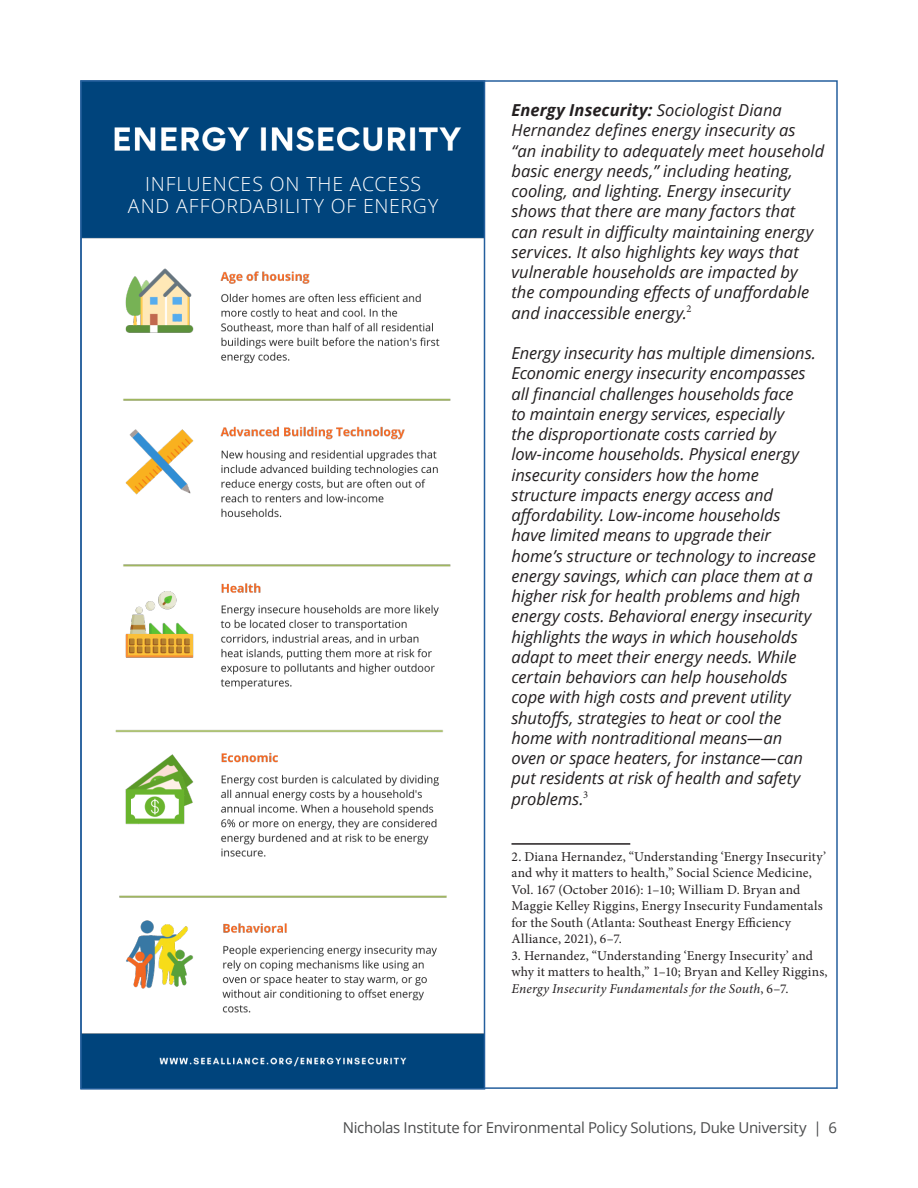
<style>
.page{position:relative;width:918px;height:1188px;background:#fff}
.page>*{position:absolute;margin:0;border:0;box-sizing:border-box;transform-origin:0 0}
.t1{font:300 19.5px/22.5px "Open Sans";letter-spacing:.04em;color:#fff;text-align:center}
.t2{font:italic 16.5px/20.2px "Open Sans";letter-spacing:-.005em;color:#231f20}
.t3{font:15px "Open Sans";letter-spacing:-.02em;color:#4b4c4d}
.t4{font:13.5px/16.5px "Minion Pro";letter-spacing:.01em;color:#231f20}
.s1{font-weight:700}
.s2{font-style:italic}
</style>
<div class="page">
<hr style="left:512px;top:843px;width:118px;height:2px;background:#231f20">
<img style="left:83px;top:83px;width:399px;height:1004px">
<div style="left:80px;top:80px;width:405px;height:1010px;border:2px solid #245f9d"></div>
<div style="left:105px;top:165px;width:356px;height:60px;background:#00447c"></div>
<p class="t1" style="left:128px;top:172px;width:312px">INFLUENCES ON THE ACCESS<br>AND AFFORDABILITY OF ENERGY</p>
<p class="t2" style="left:512px;top:100px;width:314px"><span class="s1">Energy Insecurity:</span> Sociologist Diana Hernandez defines energy insecurity as “an inability to adequately meet household basic energy needs,” including heating, cooling, and lighting. Energy insecurity shows that there are many factors that can result in difficulty maintaining energy services. It also highlights key ways that vulnerable households are impacted by the compounding effects of unaffordable and inaccessible energy.<sup>2</sup></p>
<p class="t2" style="left:512px;top:343px;width:306px">Energy insecurity has multiple dimensions.<br>Economic energy insecurity encompasses all financial challenges households face<br>to maintain energy services, especially<br>the disproportionate costs carried by low-income households. Physical energy insecurity considers how the home structure impacts energy access and affordability. Low-income households have limited means to upgrade their home’s structure or technology to increase energy savings, which can place them at a higher risk for health problems and high energy costs. Behavioral energy insecurity highlights the ways in which households adapt to meet their energy needs. While certain behaviors can help households cope with high costs and prevent utility shutoffs, strategies to heat or cool the home with nontraditional means—an oven or space heaters, for instance—can put residents at risk of health and safety problems.<sup>3</sup></p>
<p class="t4" style="left:512px;top:848px;width:316px">2. Diana Hernandez, “Understanding ‘Energy Insecurity’ and why it matters to health,” Social Science Medicine, Vol. 167 (October 2016): 1–10; William D. Bryan and Maggie Kelley Riggins, Energy Insecurity Fundamentals for the South (Atlanta: Southeast Energy Efficiency Alliance, 2021), 6–7.</p>
<p class="t4" style="left:512px;top:947px;width:318px">3. Hernandez, “Understanding ‘Energy Insecurity’ and why it matters to health,” 1–10; Bryan and Kelley Riggins,<br><span class="s2">Energy Insecurity Fundamentals for the South</span>, 6–7.</p>
<p class="t3" style="left:343px;top:1118px;width:496px">Nicholas Institute for Environmental Policy Solutions, Duke University | 6</p>
</div>
